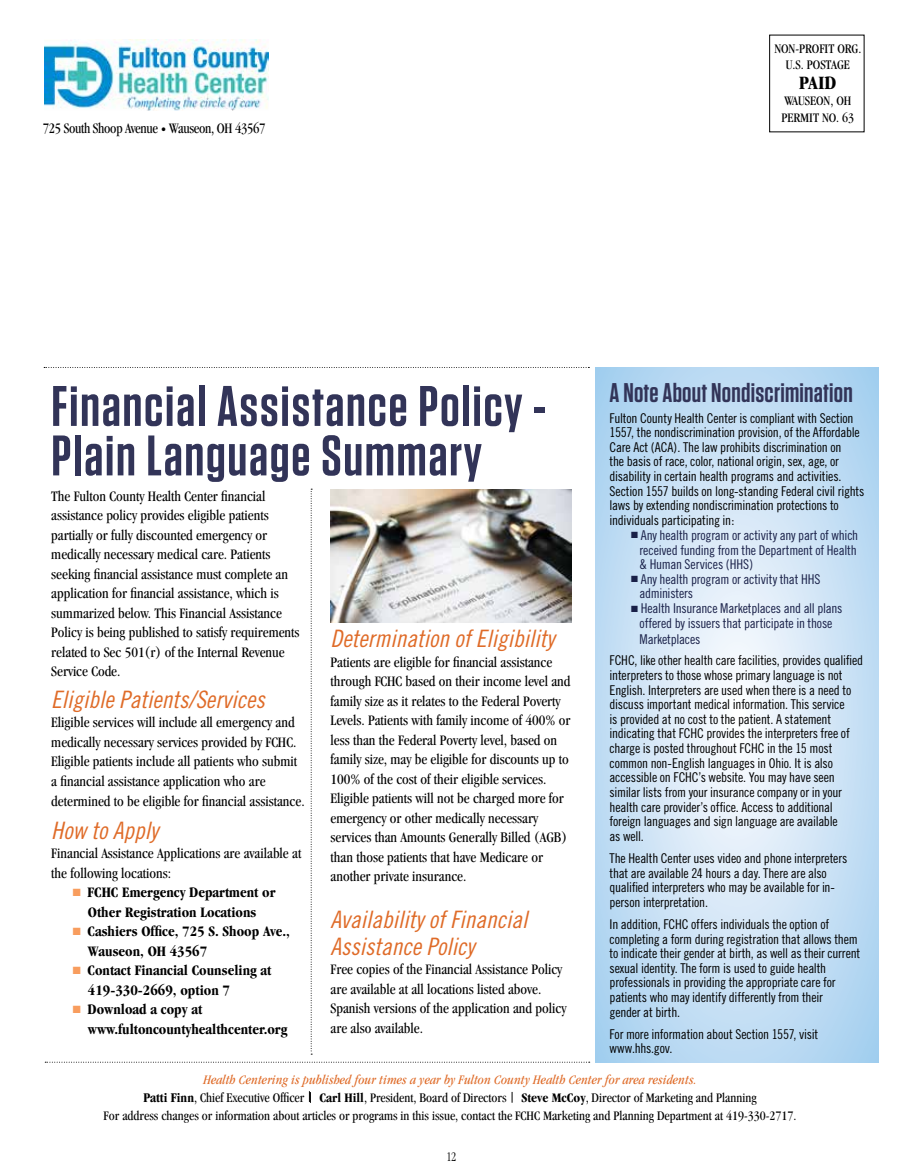
<style>
.page{position:relative;width:905px;height:1175px;background:#fff}
.page>*{position:absolute;margin:0;border:0;box-sizing:border-box;transform-origin:0 0}
.t1{font:600 57px/49.5px "Tungsten";letter-spacing:.03em;color:#323458}
.t2{font:600 27px "Tungsten";letter-spacing:.01em;color:#323458}
.t3{font:24px/27px "Trade Gothic Cond Eighteen Obl";color:#df6b28}
.t4{font:700 condensed 19.5px "Garamond";color:#000}
.t5{font:condensed 15px/19.5px "Garamond";color:#000}
.t6{font:700 condensed 15px/19.5px "Garamond";color:#000}
.t7{font:condensed 15px "Garamond";letter-spacing:-.02em;color:#000;scale:.95 1}
.t8{font:condensed 13.65px/16.5px "Garamond";color:#000;text-align:center}
.t9{font:13.5px/14.7px "Trade Gothic Cond Eighteen";letter-spacing:-.015em;color:#000}
.t10{font:condensed 13.5px/18px "Garamond";color:#000}
.t11{font:13.5px/14.5px "Trade Gothic Cond Eighteen";letter-spacing:-.015em;color:#192048}
.t12{font:300 condensed 13.5px "Garamond";color:#000}
.s1{font-size:12px}
.s2{color:#f89d5e}
.s3{font-style:italic;color:#df6b28}
.s4{font-weight:700;font-size:13.8px}
.s5{font-size:13.8px}
.s6{font-weight:700}
</style>
<div class="page">
<svg style="left:596px;top:367px;width:282px;height:695px"></svg>
<img style="left:45px;top:39px;width:223px;height:72px">
<svg style="left:45px;top:1061px;width:544px;height:1px"></svg>
<svg style="left:309px;top:1091px;width:2px;height:11px"></svg>
<svg style="left:44px;top:367px;width:545px;height:1px"></svg>
<svg style="left:311px;top:489px;width:1px;height:565px"></svg>
<img style="left:330px;top:489px;width:241px;height:133px">
<p class="t7" style="left:43px;top:120px;width:236px">725 South Shoop Avenue <span class="s1">•</span> Wauseon, OH 43567</p>
<p class="t8" style="left:774px;top:40px;width:89px">NON-PROFIT ORG.<br>U.S. POSTAGE</p>
<h3 class="t4" style="left:799px;top:71px;width:39px">PAID</h3>
<p class="t10" style="left:781px;top:92px;width:74px;line-height:16.5px">WAUSEON, OH<br>PERMIT NO. 63</p>
<h1 class="t1" style="left:51px;top:382px;width:495px">Financial Assistance Policy -<br>Plain Language Summary</h1>
<h2 class="t2" style="left:609px;top:378px;width:245px">A Note About Nondiscrimination</h2>
<p class="t9" style="left:609px;top:410px;width:256px">Fulton County Health Center is compliant with Section 1557, the nondiscrimination provision, of the Affordable Care Act (ACA). The law prohibits discrimination on<br>the basis of race, color, national origin, sex, age, or disability in certain health programs and activities.<br>Section 1557 builds on long-standing Federal civil rights laws by extending nondiscrimination protections to individuals participating in:</p>
<p class="t11" style="left:639px;top:528px;width:220px;text-align:justify;text-indent:-8px">■ Any health program or activity any part of which received funding from the Department of Health &amp; Human Services (HHS)</p>
<p class="t11" style="left:639px;top:571px;width:182px;text-indent:-8px">■ Any health program or activity that HHS administers</p>
<p class="t11" style="left:639px;top:600px;width:204px;line-height:15.1px;text-indent:-8px">■ Health Insurance Marketplaces and all plans offered by issuers that participate in those<br>Marketplaces</p>
<p class="t9" style="left:609px;top:653px;width:255px">FCHC, like other health care facilities, provides qualified interpreters to those whose primary language is not English. Interpreters are used when there is a need to discuss important medical information. This service<br>is provided at no cost to the patient. A statement indicating that FCHC provides the interpreters free of charge is posted throughout FCHC in the 15 most common non-English languages in Ohio. It is also accessible on FCHC’s website. You may have seen similar lists from your insurance company or in your health care provider’s office. Access to additional foreign languages and sign language are available<br>as well.</p>
<p class="t9" style="left:609px;top:850px;width:239px">The Health Center uses video and phone interpreters that are available 24 hours a day. There are also qualified interpreters who may be available for in&shy;person interpretation.</p>
<p class="t9" style="left:609px;top:916px;width:252px">In addition, FCHC offers individuals the option of completing a form during registration that allows them to indicate their gender at birth, as well as their current sexual identity. The form is used to guide health professionals in providing the appropriate care for patients who may identify differently from their<br>gender at birth.</p>
<p class="t9" style="left:609px;top:1026px;width:210px">For more information about Section 1557, visit www.hhs.gov.</p>
<p class="t5" style="left:51px;top:486px;width:250px">The Fulton County Health Center financial assistance policy provides eligible patients partially or fully discounted emergency or medically necessary medical care. Patients seeking financial assistance must complete an application for financial assistance, which is summarized below. This Financial Assistance Policy is being published to satisfy requirements related to Sec 501(r) of the Internal Revenue Service Code.</p>
<h3 class="t3" style="left:51px;top:685px;width:215px">Eligible Patients/Services</h3>
<p class="t5" style="left:51px;top:713px;width:255px">Eligible services will include all emergency and medically necessary services provided by FCHC.<br>Eligible patients include all patients who submit a financial assistance application who are determined to be eligible for financial assistance.</p>
<h3 class="t3" style="left:51px;top:816px;width:108px">How to Apply</h3>
<p class="t5" style="left:51px;top:843px;width:251px">Financial Assistance Applications are available at the following locations:</p>
<p class="t6" style="left:73px;top:882px;width:204px;text-align:center"><span class="s2">■</span> FCHC Emergency Department or<br>Other Registration Locations</p>
<p class="t6" style="left:88px;top:921px;width:203px;text-indent:-15px"><span class="s2">■</span> Cashiers Office, 725 S. Shoop Ave.,<br>Wauseon, OH 43567</p>
<p class="t6" style="left:88px;top:960px;width:185px;text-indent:-15px"><span class="s2">■</span> Contact Financial Counseling at<br>419-330-2669, option 7</p>
<p class="t6" style="left:88px;top:999px;width:201px;text-indent:-15px"><span class="s2">■</span> Download a copy at www.fultoncountyhealthcenter.org</p>
<h3 class="t3" style="left:330px;top:624px;width:225px">Determination of Eligibility</h3>
<p class="t5" style="left:330px;top:652px;width:241px">Patients are eligible for financial assistance through FCHC based on their income level and family size as it relates to the Federal Poverty Levels. Patients with family income of 400% or less than the Federal Poverty level, based on family size, may be eligible for discounts up to 100% of the cost of their eligible services.<br>Eligible patients will not be charged more for emergency or other medically necessary services than Amounts Generally Billed (AGB) than those patients that have Medicare or another private insurance.</p>
<h3 class="t3" style="left:330px;top:905px;width:198px">Availability of Financial<br>Assistance Policy</h3>
<p class="t5" style="left:330px;top:959px;width:237px">Free copies of the Financial Assistance Policy are available at all locations listed above.<br>Spanish versions of the application and policy are also available.</p>
<p class="t10" style="left:104px;top:1070px;width:694px;text-align:center"><span class="s3">Health Centering is published four times a year by Fulton County Health Center for area residents.<br></span><span class="s4">Patti Finn</span><span class="s5">, Chief Executive Officer</span> <span class="s6">Carl Hill</span>, President, Board of Directors <span class="s6">Steve McCoy</span>, Director of Marketing and Planning<br>For address changes or information about articles or programs in this issue, contact the FCHC Marketing and Planning Department at 419-330-2717.</p>
<p class="t12" style="left:446px;top:1149px;width:11px">12</p>
</div>
